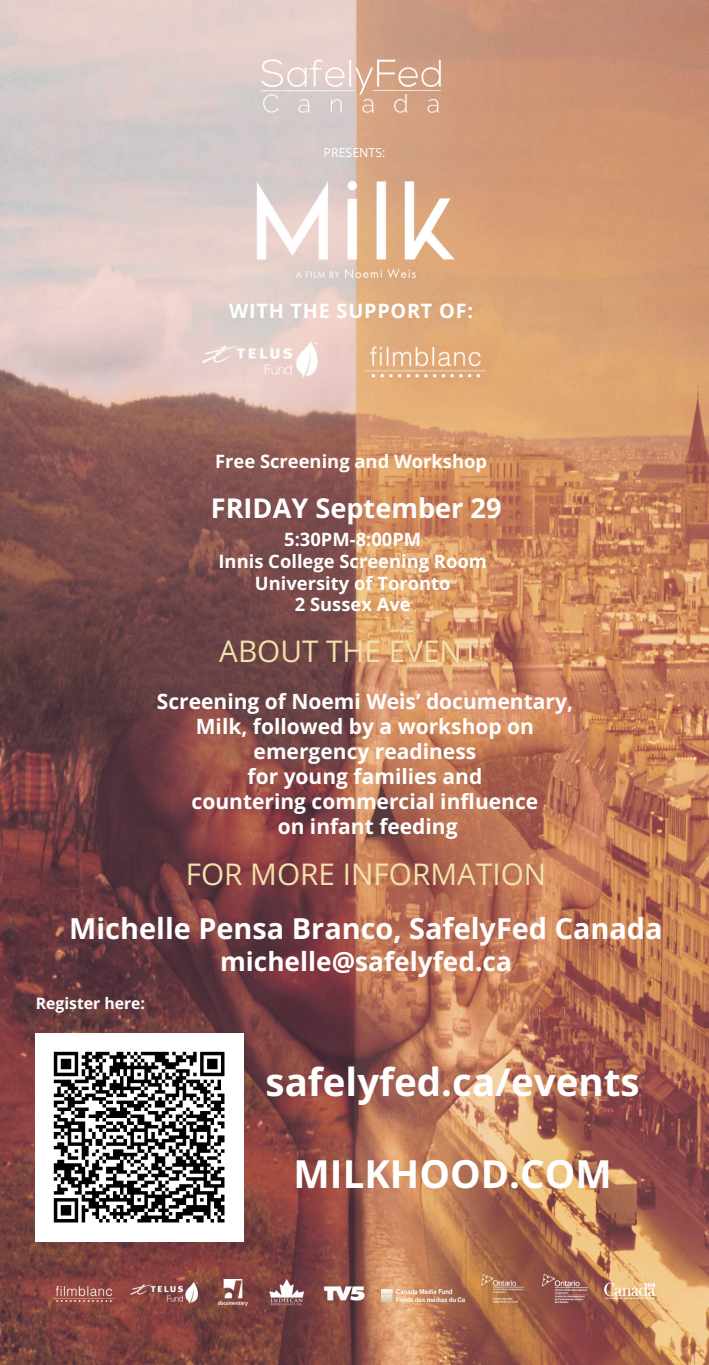
<style>
.page{position:relative;width:709px;height:1365px;background:#fff}
.page>*{position:absolute;margin:0;border:0;box-sizing:border-box;transform-origin:0 0}
.t1{font:700 38.5px "Open Sans";color:#fff}
.t2{font:29.75px "Open Sans";color:#f2e1ab}
.t3{font:700 28.88px "Open Sans";color:#fff}
.t4{font:700 27.12px "Open Sans";color:#fff}
.t5{font:700 26.25px "Open Sans";color:#fff}
.t6{font:700 21px "Open Sans";color:#fff}
.t7{font:700 19.78px "Open Sans";letter-spacing:.04em;color:#fff}
.t8{font:700 18.38px "Open Sans";color:#fff}
.t9{font:700 15.75px "Open Sans";color:#fff}
.t10{font:12.34px "Open Sans";color:#fff}
</style>
<div class="page">
<img style="left:0;top:0;width:709px;height:1364px">
<img style="left:243px;top:174px;width:222px;height:112px">
<img style="left:54px;top:1285px;width:60px;height:16px">
<img style="left:131px;top:1282px;width:67px;height:21px">
<img style="left:214px;top:1279px;width:38px;height:26px">
<img style="left:269px;top:1279px;width:37px;height:26px">
<img style="left:323px;top:1286px;width:42px;height:14px">
<img style="left:381px;top:1289px;width:83px;height:11px">
<img style="left:542px;top:1274px;width:45px;height:28px">
<img style="left:481px;top:1274px;width:44px;height:28px">
<img style="left:604px;top:1282px;width:51px;height:17px">
<img style="left:254px;top:32px;width:194px;height:109px">
<img style="left:366px;top:344px;width:121px;height:42px">
<img style="left:188px;top:337px;width:146px;height:41px">
<img style="left:36px;top:1033px;width:208px;height:208px">
<p class="t10" style="left:324px;top:144px;width:63px">PRESENTS:</p>
<p class="t7" style="left:229px;top:297px;width:245px">WITH THE SUPPORT OF:</p>
<p class="t8" style="left:215px;top:448px;width:273px">Free Screening and Workshop</p>
<p class="t4" style="left:211px;top:489px;width:292px">FRIDAY September 29</p>
<p class="t8" style="left:284px;top:526px;width:139px">5:30PM-8:00PM</p>
<p class="t8" style="left:219px;top:548px;width:270px">Innis College Screening Room</p>
<p class="t8" style="left:255px;top:570px;width:197px">University of Toronto</p>
<p class="t8" style="left:295px;top:591px;width:117px">2 Sussex Ave</p>
<p class="t2" style="left:219px;top:630px;width:261px">ABOUT THE EVENT</p>
<p class="t6" style="left:157px;top:686px;width:417px">Screening of Noemi Weis’ documentary,</p>
<p class="t6" style="left:196px;top:711px;width:340px">Milk, followed by a workshop on</p>
<p class="t6" style="left:254px;top:736px;width:224px">emergency readiness</p>
<p class="t6" style="left:248px;top:761px;width:236px">for young families and</p>
<p class="t6" style="left:192px;top:786px;width:348px">countering commercial influence</p>
<p class="t6" style="left:278px;top:811px;width:181px">on infant feeding</p>
<p class="t2" style="left:186px;top:853px;width:362px">FOR MORE INFORMATION</p>
<p class="t3" style="left:69px;top:908px;width:595px">Michelle Pensa Branco, SafelyFed Canada</p>
<p class="t5" style="left:220px;top:942px;width:293px">michelle@safelyfed.ca</p>
<p class="t9" style="left:36px;top:992px;width:111px">Register here:</p>
<p class="t1" style="left:265px;top:1054px;width:376px">safelyfed.ca/events</p>
<p class="t1" style="left:294px;top:1146px;width:319px">MILKHOOD.COM</p>
</div>
